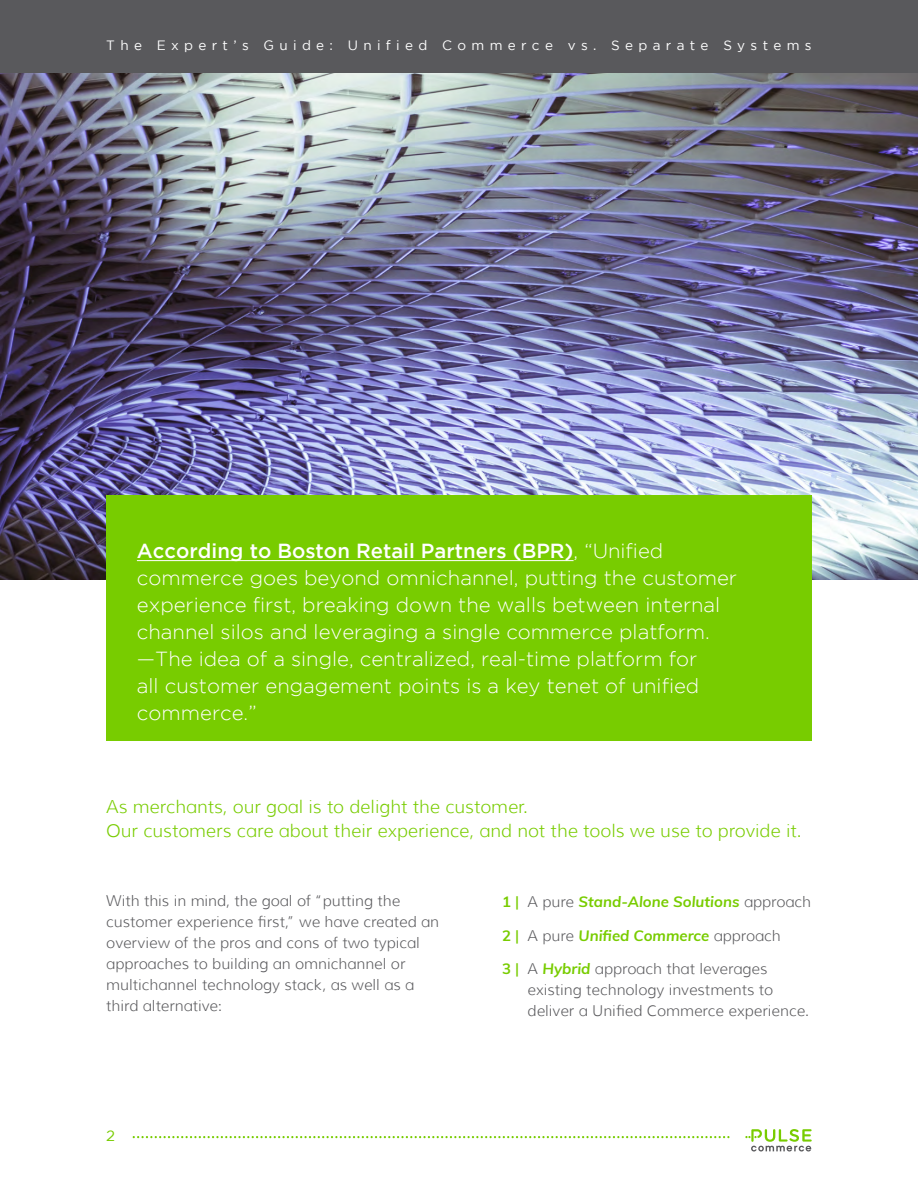
<style>
.page{position:relative;width:918px;height:1188px;background:#fff}
.page>*{position:absolute;margin:0;border:0;box-sizing:border-box;transform-origin:0 0}
.Call_out_box{font:300 20.4px/27px "Gotham";color:#fff}
.Body{font:300 18px/24px "Muli";color:#78cc00}
.Body-2{font:300 15px/21px "Muli";color:#59595c}
.Body-3{font:italic 700 15px "Muli";color:#78cc00}
.Body-4{font:15px "Gotham";color:#78cc00}
.t1{font:13.5px "Gotham";letter-spacing:.395em;color:#fff}
.s1{font-weight:500}
.s2{font-style:normal}
.s3{font-weight:600;font-style:normal}
.s4{font-weight:300;font-style:normal;color:#59595c}
.s5{font-weight:700;color:#78cc00}
.s6{font-weight:600;color:#78cc00}
.s7{font-weight:700;font-style:italic;color:#78cc00}
</style>
<div class="page">
<img style="left:0;top:72px;width:918px;height:507px">
<div style="left:106px;top:496px;width:706px;height:245px;background:#78cc00"></div>
<hr style="left:137px;top:560px;width:437px;height:1px;background:#fff">
<div style="left:0;top:0;width:918px;height:72px;background:#59595c"></div>
<svg style="left:745px;top:1129px;width:67px;height:23px"></svg>
<svg style="left:133px;top:1136px;width:597px;height:2px"></svg>
<p class="t1" style="left:106px;top:38px;width:707px">The Expert’s Guide: Unified Commerce vs. Separate Systems</p>
<p class="Call_out_box" style="left:137px;top:537px;width:602px"><span class="s1">According to Boston Retail Partners (BPR)</span>, “Unified commerce goes beyond omnichannel, putting the customer experience first, breaking down the walls between internal channel silos and leveraging a single commerce platform. —The idea of a single, centralized, real-time platform for<br>all customer engagement points is a key tenet of unified commerce.”</p>
<p class="Body" style="left:106px;top:795px;width:697px">As merchants, our goal is to delight the customer.<br>Our customers care about their experience, and not the tools we use to provide it.</p>
<p class="Body-2" style="left:106px;top:891px;width:334px">With this in mind, the goal of “putting the customer experience first,” we have created an overview of the pros and cons of two typical approaches to building an omnichannel or multichannel technology stack, as well as a third alternative:</p>
<p class="Body-4" style="left:106px;top:1127px;width:10px">2</p>
<p class="Body-3" style="left:502px;top:891px;width:310px"><span class="s2">1</span> <span class="s3">|</span> <span class="s4">A pure</span> Stand-Alone Solutions <span class="s4">approach</span></p>
<p class="Body-3" style="left:502px;top:924px;width:280px"><span class="s2">2</span> <span class="s3">|</span> <span class="s4">A pure</span> Unified Commerce <span class="s4">approach</span></p>
<p class="Body-2" style="left:528px;top:959px;width:283px;text-indent:-26px"><span class="s5">3</span> <span class="s6">|</span> A <span class="s7">Hybrid</span> approach that leverages existing technology investments to deliver a Unified Commerce experience.</p>
</div>
